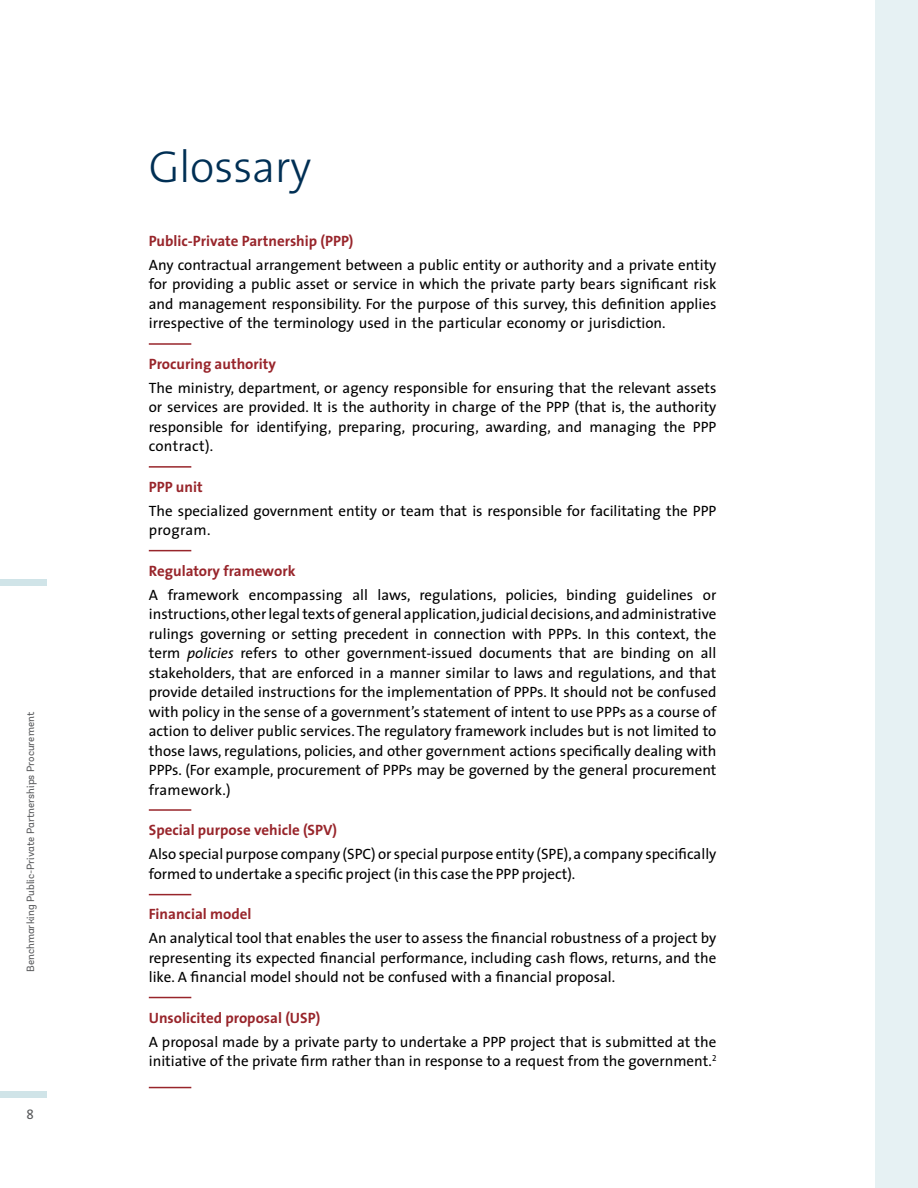
<style>
.page{position:relative;width:918px;height:1188px;background:#fff}
.page>*{position:absolute;margin:0;border:0;box-sizing:border-box;transform-origin:0 0}
.t1{font:300 45px "The Sans";letter-spacing:-.01em;color:#002f54}
.t2{font:15px/19.5px "The Sans";color:#000;text-align:justify}
.t3{font:700 15px "The Sans";color:#98252b}
.t4{font:13.5px "The Sans";color:#58595b}
.t5{font:10.5px "Andes";color:#58595b}
.s1{font-style:italic}
</style>
<div class="page">
<div style="left:875px;top:0;width:43px;height:1188px;background:#e6f1f3"></div>
<div style="left:0;top:580px;width:47px;height:6px;background:#d0e4e8"></div>
<div style="left:0;top:1091px;width:47px;height:7px;background:#d0e4e8"></div>
<hr style="left:149px;top:1087px;width:42px;height:1px;background:#98252b">
<hr style="left:149px;top:343px;width:42px;height:2px;background:#98252b">
<hr style="left:149px;top:466px;width:42px;height:2px;background:#98252b">
<hr style="left:149px;top:550px;width:42px;height:1px;background:#98252b">
<hr style="left:149px;top:809px;width:42px;height:2px;background:#98252b">
<hr style="left:149px;top:894px;width:42px;height:1px;background:#98252b">
<hr style="left:149px;top:997px;width:42px;height:1px;background:#98252b">
<p class="t5" style="left:24px;top:972px;width:261px;rotate:-90deg">Benchmarking Public-Private Partnerships Procurement</p>
<p class="t4" style="left:27px;top:1103px;width:9px">8</p>
<h1 class="t1" style="left:149px;top:129px;width:164px">Glossary</h1>
<p class="t3" style="left:149px;top:228px;width:206px">Public-Private Partnership (PPP)</p>
<p class="t2" style="left:149px;top:254px;width:569px">Any contractual arrangement between a public entity or authority and a private entity for providing a public asset or service in which the private party bears significant risk and management responsibility. For the purpose of this survey, this definition applies irrespective of the terminology used in the particular economy or jurisdiction.</p>
<p class="t3" style="left:149px;top:351px;width:129px">Procuring authority</p>
<p class="t2" style="left:149px;top:377px;width:569px">The ministry, department, or agency responsible for ensuring that the relevant assets or services are provided. It is the authority in charge of the PPP (that is, the authority responsible for identifying, preparing, procuring, awarding, and managing the PPP contract).</p>
<p class="t3" style="left:149px;top:474px;width:55px">PPP unit</p>
<p class="t2" style="left:149px;top:500px;width:569px">The specialized government entity or team that is responsible for facilitating the PPP program.</p>
<p class="t3" style="left:149px;top:558px;width:148px">Regulatory framework</p>
<p class="t2" style="left:149px;top:584px;width:569px">A framework encompassing all laws, regulations, policies, binding guidelines or instructions, other legal texts of general application, judicial decisions, and administrative rulings governing or setting precedent in connection with PPPs. In this context, the term <span class="s1">policies</span> refers to other government-issued documents that are binding on all stakeholders, that are enforced in a manner similar to laws and regulations, and that provide detailed instructions for the implementation of PPPs. It should not be confused with policy in the sense of a government’s statement of intent to use PPPs as a course of action to deliver public services. The regulatory framework includes but is not limited to those laws, regulations, policies, and other government actions specifically dealing with PPPs. (For example, procurement of PPPs may be governed by the general procurement framework.)</p>
<p class="t3" style="left:149px;top:818px;width:190px">Special purpose vehicle (SPV)</p>
<p class="t2" style="left:149px;top:844px;width:569px">Also special purpose company (SPC) or special purpose entity (SPE), a company specifically formed to undertake a specific project (in this case the PPP project).</p>
<p class="t3" style="left:149px;top:902px;width:104px">Financial model</p>
<p class="t2" style="left:149px;top:928px;width:569px">An analytical tool that enables the user to assess the financial robustness of a project by representing its expected financial performance, including cash flows, returns, and the like. A financial model should not be confused with a financial proposal.</p>
<p class="t3" style="left:149px;top:1005px;width:173px">Unsolicited proposal (USP)</p>
<p class="t2" style="left:149px;top:1031px;width:569px">A proposal made by a private party to undertake a PPP project that is submitted at the initiative of the private firm rather than in response to a request from the government.<sup>2</sup></p>
</div>
